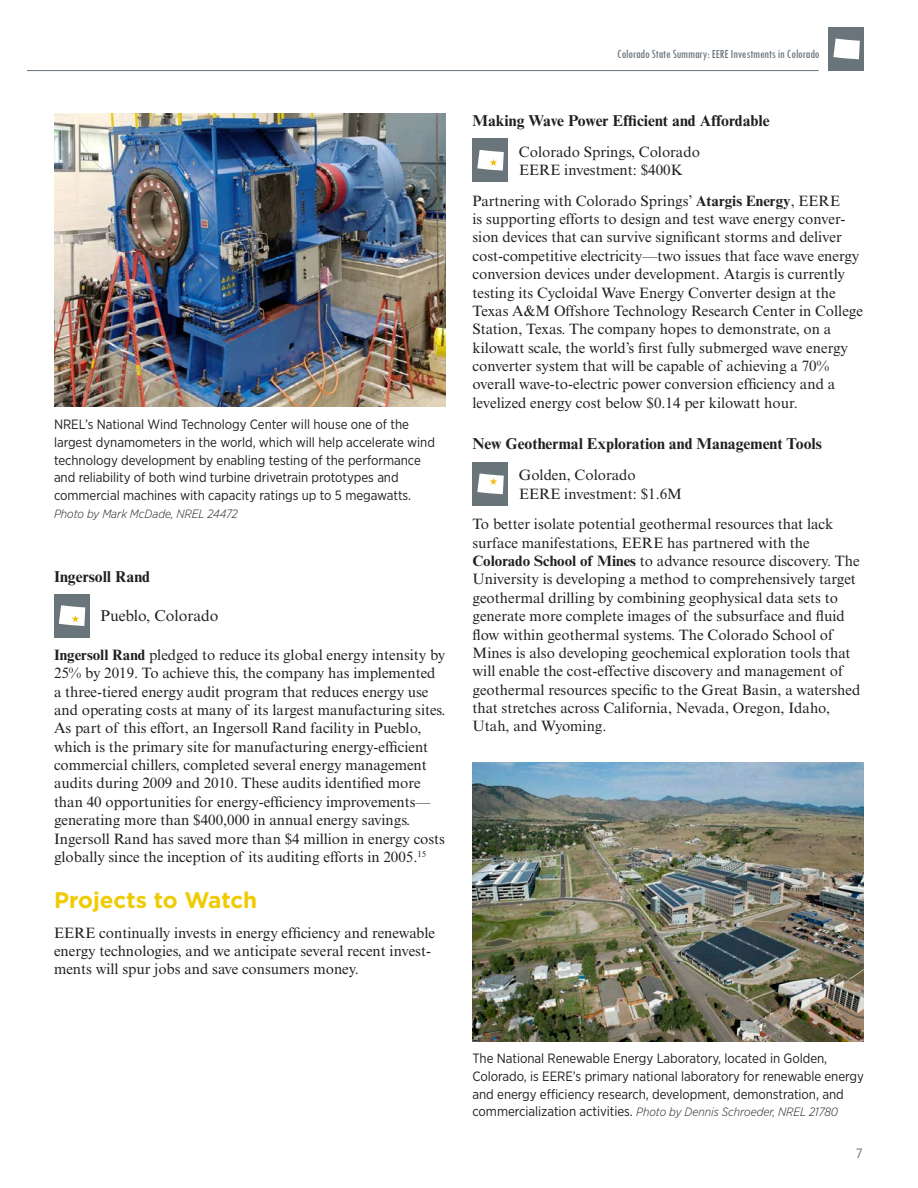
<style>
.page{position:relative;width:918px;height:1188px;background:#fff}
.page>*{position:absolute;margin:0;border:0;box-sizing:border-box;transform-origin:0 0}
.t1{font:700 22.5px "Gotham";color:#f0cb02}
.t2{font:700 15.75px "Times New Roman MT Std";color:#231f20}
.t3{font:15.75px "Times New Roman MT Std";color:#231f20}
.t4{font:15px/18.5px "Times New Roman MT Std";color:#231f20}
.t5{font:13.5px/17.7px "Gotham Narrow";letter-spacing:-.005em;color:#231f20}
.t6{font:13.5px "Gotham Narrow";color:#6a747b}
.t7{font:condensed 12.75px "Tw Cen";letter-spacing:-.01em;color:#6a747b}
.t8{font:italic 300 12px "Gotham Narrow";color:#231f20}
.s1{font-weight:700}
.s2{font-weight:400;font-style:normal;font-size:13.5px}
</style>
<div class="page">
<hr style="left:27px;top:70px;width:792px;height:1px;background:#6a747b">
<div style="left:829px;top:27px;width:35px;height:44px;background:#6a747b"></div>
<svg style="left:833px;top:39px;width:27px;height:20px"></svg>
<img style="left:54px;top:113px;width:392px;height:293px">
<div style="left:54px;top:594px;width:35px;height:44px;background:#6a747b"></div>
<svg style="left:59px;top:605px;width:26px;height:21px"></svg>
<div style="left:472px;top:138px;width:36px;height:44px;background:#6a747b"></div>
<svg style="left:477px;top:150px;width:27px;height:21px"></svg>
<div style="left:472px;top:462px;width:36px;height:44px;background:#6a747b"></div>
<svg style="left:477px;top:473px;width:27px;height:21px"></svg>
<img style="left:472px;top:762px;width:392px;height:280px">
<p class="t5" style="left:54px;top:416px;width:383px">NREL’s National Wind Technology Center will house one of the largest dynamometers in the world, which will help accelerate wind technology development by enabling testing of the performance and reliability of both wind turbine drivetrain prototypes and commercial machines with capacity ratings up to 5 megawatts.</p>
<p class="t8" style="left:54px;top:506px;width:185px">Photo by Mark McDade, NREL 24472</p>
<p class="t2" style="left:54px;top:567px;width:98px">Ingersoll Rand</p>
<p class="t3" style="left:101px;top:607px;width:120px">Pueblo, Colorado</p>
<p class="t4" style="left:54px;top:645px;width:393px"><span class="s1">Ingersoll Rand</span> pledged to reduce its global energy intensity by 25% by 2019. To achieve this, the company has implemented a three-tiered energy audit program that reduces energy use and operating costs at many of its largest manufacturing sites.<br>As part of this effort, an Ingersoll Rand facility in Pueblo, which is the primary site for manufacturing energy-efficient commercial chillers, completed several energy management audits during 2009 and 2010. These audits identified more than 40 opportunities for energy-efficiency improvements— generating more than $400,000 in annual energy savings.<br>Ingersoll Rand has saved more than $4 million in energy costs globally since the inception of its auditing efforts in 2005.<sup>15</sup></p>
<h1 class="t1" style="left:54px;top:886px;width:205px">Projects to Watch</h1>
<p class="t4" style="left:54px;top:923px;width:383px">EERE continually invests in energy efficiency and renewable energy technologies, and we anticipate several recent invest&shy;ments will spur jobs and save consumers money.</p>
<p class="t7" style="left:617px;top:46px;width:204px">Colorado State Summary: EERE Investments in Colorado</p>
<p class="t2" style="left:472px;top:111px;width:299px">Making Wave Power Efficient and Affordable</p>
<p class="t4" style="left:519px;top:142px;width:183px">Colorado Springs, Colorado<br>EERE investment: $400K</p>
<p class="t4" style="left:472px;top:191px;width:392px">Partnering with Colorado Springs’ <span class="s1">Atargis Energy</span>, EERE<br>is supporting efforts to design and test wave energy conver&shy;sion devices that can survive significant storms and deliver cost-competitive electricity—two issues that face wave energy conversion devices under development. Atargis is currently testing its Cycloidal Wave Energy Converter design at the Texas A&amp;M Offshore Technology Research Center in College Station, Texas. The company hopes to demonstrate, on a kilowatt scale, the world’s first fully submerged wave energy converter system that will be capable of achieving a 70% overall wave-to-electric power conversion efficiency and a levelized energy cost below $0.14 per kilowatt hour.</p>
<p class="t2" style="left:472px;top:434px;width:351px">New Geothermal Exploration and Management Tools</p>
<p class="t4" style="left:519px;top:466px;width:165px">Golden, Colorado<br>EERE investment: $1.6M</p>
<p class="t4" style="left:472px;top:515px;width:389px">To better isolate potential geothermal resources that lack surface manifestations, EERE has partnered with the <span class="s1">Colorado School of Mines</span> to advance resource discovery. The University is developing a method to comprehensively target geothermal drilling by combining geophysical data sets to generate more complete images of the subsurface and fluid flow within geothermal systems. The Colorado School of Mines is also developing geochemical exploration tools that will enable the cost-effective discovery and management of geothermal resources specific to the Great Basin, a watershed that stretches across California, Nevada, Oregon, Idaho, Utah, and Wyoming.</p>
<p class="t5" style="left:472px;top:1050px;width:393px">The National Renewable Energy Laboratory, located in Golden,<br>Colorado, is EERE’s primary national laboratory for renewable energy and energy efficiency research, development, demonstration, and</p>
<p class="t8" style="left:472px;top:1105px;width:367px"><span class="s2">commercialization activities.</span> Photo by Dennis Schroeder, NREL 21780</p>
<p class="t6" style="left:856px;top:1145px;width:8px">7</p>
</div>
